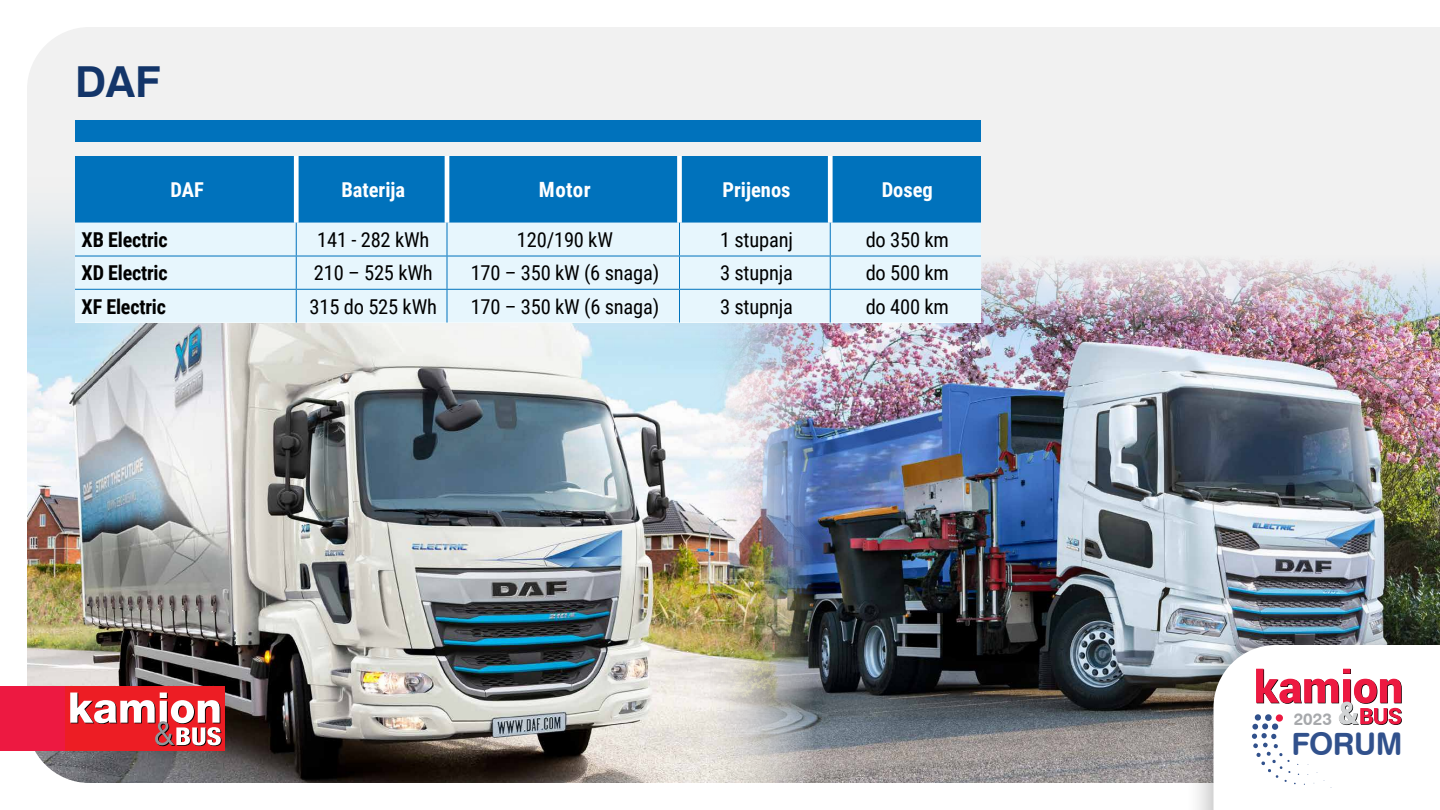
<style>
.page{position:relative;width:1440px;height:810px;background:#fff}
.page>*{position:absolute;margin:0;border:0;box-sizing:border-box;transform-origin:0 0}
.t1{font:700 42.75px "Swiss 721 BT";color:#133569}
.t2{font:30.75px "Swiss 721 BT Bold Rounded";letter-spacing:-.02em;color:#31518c}
.t3{font:700 21px "Roboto Condensed";letter-spacing:.025em;color:#fff}
.t4{font:20.48px "Roboto Condensed";letter-spacing:-.01em;color:#000}
.t5{font:700 20.48px "Roboto Condensed";letter-spacing:-.01em;color:#000}
.t6{font:700 20.48px "Roboto Condensed";color:#fff}
.t7{font:16.8px "Swiss 721 BT Bold Rounded";color:#a7a9ac}
</style>
<div class="page">
<div style="left:27px;top:27px;width:1413px;height:205px;background:#f1f1f1"></div>
<img style="left:27px;top:167px;width:675px;height:616px">
<div style="left:0;top:686px;width:225px;height:65px;background:#ed1941"></div>
<div style="left:66px;top:686px;width:159px;height:65px;background:#ed1d24"></div>
<svg style="left:70px;top:693px;width:152px;height:53px"></svg>
<img style="left:702px;top:232px;width:738px;height:551px">
<div style="left:1185px;top:618px;width:255px;height:192px;background:#000;opacity:.25"></div>
<svg style="left:1214px;top:645px;width:226px;height:165px"></svg>
<div style="left:75px;top:120px;width:906px;height:22px;background:#0072bc"></div>
<div style="left:75px;top:156px;width:906px;height:67px;background:#0072bc"></div>
<div style="left:75px;top:223px;width:906px;height:100px;background:#e7f6fd"></div>
<div style="left:294px;top:156px;width:5px;height:67px;background:#fff"></div>
<hr style="left:445px;top:156px;width:4px;height:67px;background:#fff">
<div style="left:677px;top:156px;width:5px;height:67px;background:#fff"></div>
<div style="left:828px;top:156px;width:5px;height:67px;background:#fff"></div>
<hr style="left:296px;top:223px;width:1px;height:33px;background:#0072bc">
<hr style="left:447px;top:223px;width:1px;height:33px;background:#0072bc">
<hr style="left:679px;top:223px;width:1px;height:33px;background:#0072bc">
<hr style="left:830px;top:223px;width:1px;height:33px;background:#0072bc">
<hr style="left:296px;top:256px;width:1px;height:33px;background:#0072bc">
<hr style="left:447px;top:256px;width:1px;height:33px;background:#0072bc">
<hr style="left:679px;top:256px;width:1px;height:33px;background:#0072bc">
<hr style="left:830px;top:256px;width:1px;height:33px;background:#0072bc">
<hr style="left:296px;top:290px;width:1px;height:33px;background:#0072bc">
<hr style="left:447px;top:290px;width:1px;height:33px;background:#0072bc">
<hr style="left:679px;top:290px;width:1px;height:33px;background:#0072bc">
<hr style="left:830px;top:290px;width:1px;height:33px;background:#0072bc">
<hr style="left:75px;top:256px;width:221px;height:1px;background:#0072bc">
<hr style="left:296px;top:256px;width:151px;height:1px;background:#0072bc">
<hr style="left:447px;top:256px;width:233px;height:1px;background:#0072bc">
<hr style="left:680px;top:256px;width:150px;height:1px;background:#0072bc">
<hr style="left:830px;top:256px;width:151px;height:1px;background:#0072bc">
<hr style="left:75px;top:289px;width:221px;height:1px;background:#0072bc">
<hr style="left:296px;top:289px;width:151px;height:1px;background:#0072bc">
<hr style="left:447px;top:289px;width:233px;height:1px;background:#0072bc">
<hr style="left:680px;top:289px;width:150px;height:1px;background:#0072bc">
<hr style="left:830px;top:289px;width:151px;height:1px;background:#0072bc">
<h1 class="t1" style="left:75px;top:56px;width:87px">DAF</h1>
<p class="t6" style="left:171px;top:175px;width:35px">DAF</p>
<p class="t6" style="left:341px;top:175px;width:65px">Baterija</p>
<p class="t3" style="left:539px;top:175px;width:54px">Motor</p>
<p class="t6" style="left:723px;top:175px;width:70px">Prijenos</p>
<p class="t6" style="left:882px;top:175px;width:53px">Doseg</p>
<p class="t5" style="left:82px;top:225px;width:88px">XB Electric</p>
<p class="t4" style="left:317px;top:225px;width:114px">141 - 282 kWh</p>
<p class="t4" style="left:517px;top:225px;width:98px">120/190 kW</p>
<p class="t4" style="left:720px;top:225px;width:74px">1 stupanj</p>
<p class="t4" style="left:866px;top:225px;width:85px">do 350 km</p>
<p class="t5" style="left:82px;top:259px;width:88px">XD Electric</p>
<p class="t4" style="left:314px;top:259px;width:120px">210 – 525 kWh</p>
<p class="t4" style="left:471px;top:259px;width:190px">170 – 350 kW (6 snaga)</p>
<p class="t4" style="left:720px;top:259px;width:74px">3 stupnja</p>
<p class="t4" style="left:866px;top:259px;width:85px">do 500 km</p>
<p class="t5" style="left:82px;top:292px;width:86px">XF Electric</p>
<p class="t4" style="left:310px;top:292px;width:129px">315 do 525 kWh</p>
<p class="t4" style="left:471px;top:292px;width:190px">170 – 350 kW (6 snaga)</p>
<p class="t4" style="left:720px;top:292px;width:74px">3 stupnja</p>
<p class="t4" style="left:866px;top:292px;width:85px">do 400 km</p>
<p class="t7" style="left:1294px;top:709px;width:40px">2023</p>
<h2 class="t2" style="left:1292px;top:725px;width:112px">FORUM</h2>
</div>
